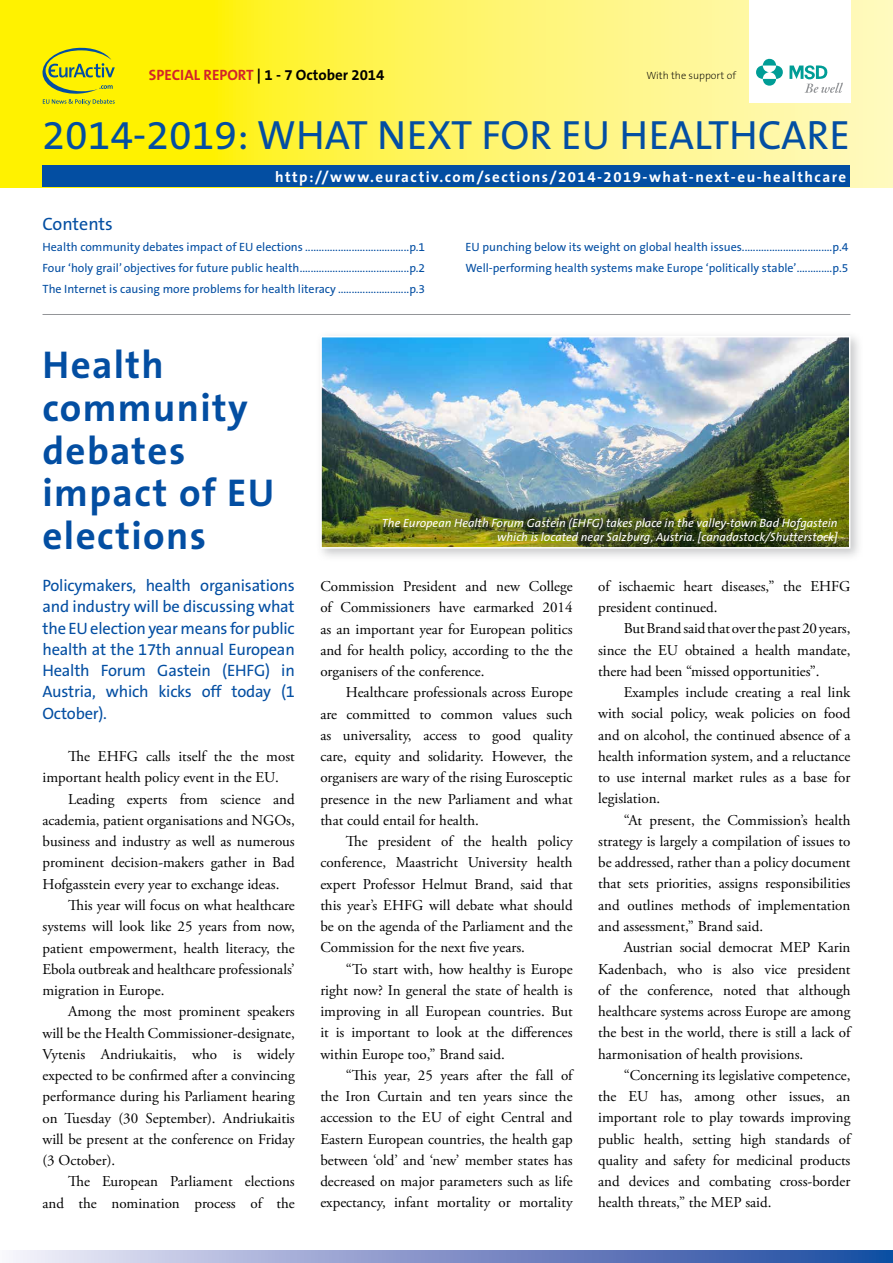
<style>
.page{position:relative;width:893px;height:1263px;background:#fff}
.page>*{position:absolute;margin:0;border:0;box-sizing:border-box;transform-origin:0 0}
.t1{font:41.1px "The Sans B5 Plain";color:#034ea2}
.t2{font:700 39px/42.5px "The Sans B7";letter-spacing:.035em;color:#034ea2}
.t3{font:18px "The Sans B5 Plain";color:#034ea2}
.t4{font:16.5px/21.3px "The Sans B5 Plain";letter-spacing:-.015em;color:#034ea2;text-align:justify}
.t5{font:15px/21.3px "Adobe Garamond Pro";color:#000;text-align:justify}
.t6{font:700 15px "The Sans B7";letter-spacing:.1em;color:#fff}
.t7{font:700 15px "The Sans B7";color:#000}
.t8{font:12px/21.3px "The Sans B5 Plain";color:#034ea2;text-align:justify}
.t9{font:italic 12px/14.4px "The Sans B5 Plain";color:#fff;text-align:right}
.t10{font:200 10.5px "The Sans B2";color:#000}
.s1{color:#d2232a}
</style>
<div class="page">
<svg style="left:13px;top:1250px;width:880px;height:13px;background:#8395c9"></svg>
<svg style="left:0;top:0;width:893px;height:187px;background:#fdf355"></svg>
<div style="left:43px;top:166px;width:807px;height:21px;background:#034ea2"></div>
<svg style="left:42px;top:47px;width:73px;height:58px;background:#ccd120"></svg>
<div style="left:316px;top:331px;width:548px;height:231px;background:#939598;opacity:.5"></div>
<img style="left:323px;top:339px;width:524px;height:207px">
<div style="left:320px;top:336px;width:530px;height:213px;border:2px solid #fff"></div>
<div style="left:749px;top:0;width:101px;height:102px;background:#fff"></div>
<svg style="left:789px;top:65px;width:54px;height:28px"></svg>
<svg style="left:756px;top:59px;width:27px;height:27px"></svg>
<hr style="left:43px;top:314px;width:807px;height:1px;background:#939598">
<p class="t7" style="left:149px;top:67px;width:237px"><span class="s1">SPECIAL REPORT</span> | 1 - 7 October 2014</p>
<h1 class="t1" style="left:43px;top:114px;width:809px">2014-2019: WHAT NEXT FOR EU HEALTHCARE</h1>
<p class="t6" style="left:275px;top:169px;width:573px">http://www.euractiv.com/sections/2014-2019-what-next-eu-healthcare</p>
<p class="t10" style="left:646px;top:70px;width:91px">With the support of</p>
<p class="t3" style="left:43px;top:214px;width:72px">Contents</p>
<p class="t8" style="left:43px;top:237px;width:384px">Health community debates impact of EU elections ......................................p.1<br>Four ‘holy grail’ objectives for future public health........................................p.2<br>The Internet is causing more problems for health literacy ..........................p.3</p>
<p class="t8" style="left:466px;top:237px;width:384px">EU punching below its weight on global health issues.................................p.4<br>Well-performing health systems make Europe ‘politically stable’.............p.5</p>
<h2 class="t2" style="left:43px;top:345px;width:233px">Health community debates impact of EU elections</h2>
<p class="t4" style="left:43px;top:575px;width:254px">Policymakers, health organisations and industry will be discussing what the EU election year means for public health at the 17th annual European Health Forum Gastein (EHFG) in Austria, which kicks off today (1<br>October).</p>
<p class="t5" style="left:43px;top:746px;width:254px;text-indent:26px">The EHFG calls itself the the most important health policy event in the EU.</p>
<p class="t5" style="left:43px;top:789px;width:254px;text-indent:26px">Leading experts from science and academia, patient organisations and NGOs, business and industry as well as numerous prominent decision-makers gather in Bad Hofgasstein every year to exchange ideas.</p>
<p class="t5" style="left:43px;top:895px;width:254px;text-indent:26px">This year will focus on what healthcare systems will look like 25 years from now, patient empowerment, health literacy, the Ebola outbreak and healthcare professionals’ migration in Europe.</p>
<p class="t5" style="left:43px;top:1001px;width:254px;text-indent:26px">Among the most prominent speakers will be the Health Commissioner-designate, Vytenis Andriukaitis, who is widely expected to be confirmed after a convincing performance during his Parliament hearing on Tuesday (30 September). Andriukaitis will be present at the conference on Friday (3 October).</p>
<p class="t5" style="left:43px;top:1171px;width:254px;text-align:right">The European Parliament elections<br>and the nomination process of the</p>
<p class="t9" style="left:382px;top:516px;width:457px">The European Health Forum Gastein (EHFG) takes place in the valley-town Bad Hofgastein which is located near Salzburg, Austria. [canadastock/Shutterstock]</p>
<p class="t5" style="left:320px;top:576px;width:254px">Commission President and new College of Commissioners have earmarked 2014 as an important year for European politics and for health policy, according to the the organisers of the conference.</p>
<p class="t5" style="left:320px;top:682px;width:254px;text-indent:26px">Healthcare professionals across Europe are committed to common values such as universality, access to good quality care, equity and solidarity. However, the organisers are wary of the rising Eurosceptic presence in the new Parliament and what that could entail for health.</p>
<p class="t5" style="left:320px;top:831px;width:254px;text-indent:26px">The president of the health policy conference, Maastricht University health expert Professor Helmut Brand, said that this year’s EHFG will debate what should be on the agenda of the Parliament and the Commission for the next five years.</p>
<p class="t5" style="left:320px;top:959px;width:254px;text-indent:26px">“To start with, how healthy is Europe right now? In general the state of health is improving in all European countries. But it is important to look at the differences within Europe too,” Brand said.</p>
<p class="t5" style="left:320px;top:1065px;width:254px;text-indent:26px">“This year, 25 years after the fall of the Iron Curtain and ten years since the accession to the EU of eight Central and Eastern European countries, the health gap between ‘old’ and ‘new’ member states has decreased on major parameters such as life expectancy, infant mortality or mortality</p>
<p class="t5" style="left:598px;top:576px;width:254px">of ischaemic heart diseases,” the EHFG president continued.</p>
<p class="t5" style="left:598px;top:618px;width:254px;text-indent:26px">But Brand said that over the past 20 years, since the EU obtained a health mandate, there had been “missed opportunities”.</p>
<p class="t5" style="left:598px;top:682px;width:254px;text-indent:26px">Examples include creating a real link with social policy, weak policies on food and on alcohol, the continued absence of a health information system, and a reluctance to use internal market rules as a base for legislation.</p>
<p class="t5" style="left:598px;top:810px;width:254px;text-indent:26px">“At present, the Commission’s health strategy is largely a compilation of issues to be addressed, rather than a policy document that sets priorities, assigns responsibilities and outlines methods of implementation and assessment,” Brand said.</p>
<p class="t5" style="left:598px;top:937px;width:254px;text-indent:26px">Austrian social democrat MEP Karin Kadenbach, who is also vice president of the conference, noted that although healthcare systems across Europe are among the best in the world, there is still a lack of harmonisation of health provisions.</p>
<p class="t5" style="left:598px;top:1065px;width:254px;text-indent:26px">“Concerning its legislative competence, the EU has, among other issues, an important role to play towards improving public health, setting high standards of quality and safety for medicinal products and devices and combating cross-border health threats,” the MEP said.</p>
</div>
